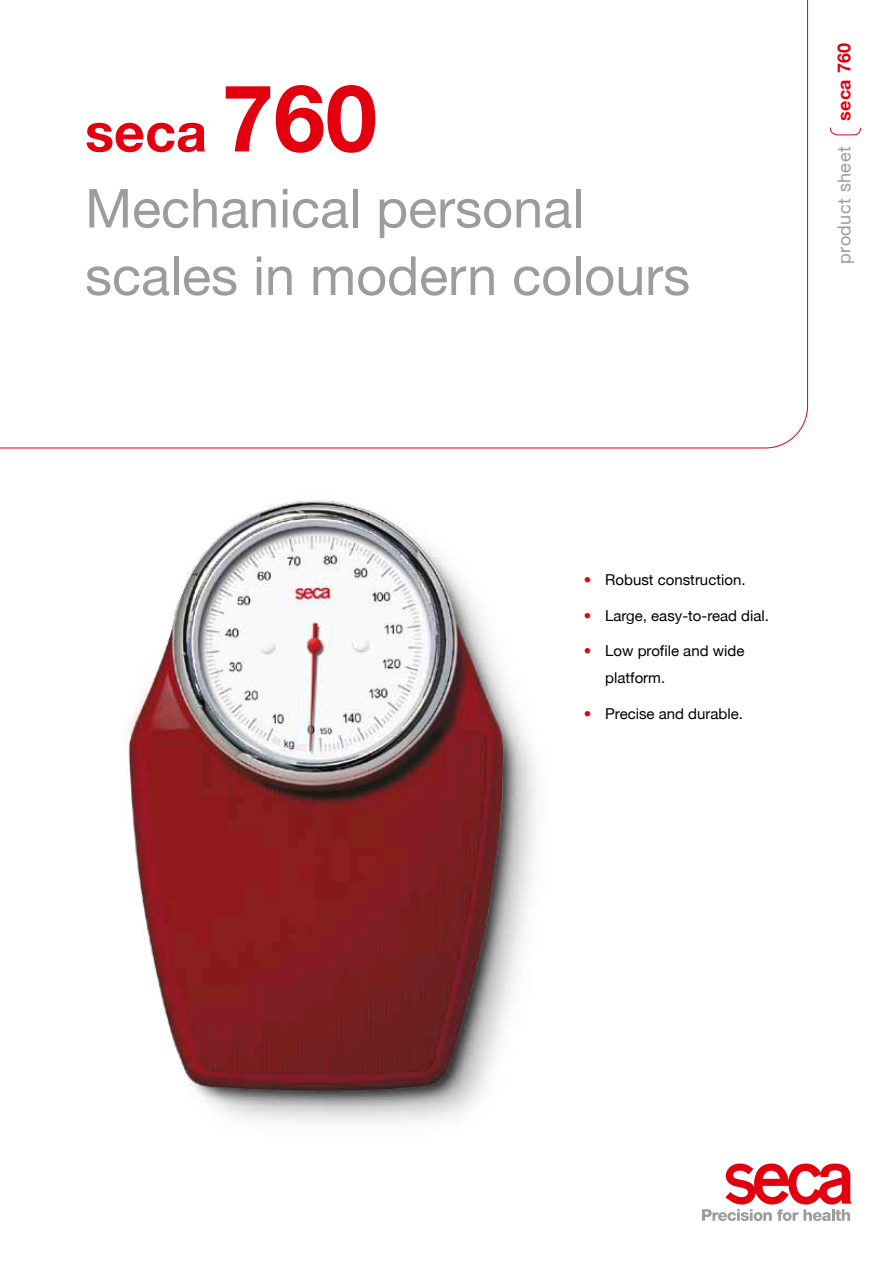
<style>
.page{position:relative;width:893px;height:1263px;background:#fff}
.page>*{position:absolute;margin:0;border:0;box-sizing:border-box;transform-origin:0 0}
.t1{font:54px/76.1px "secaglobal";color:#9c9c9c}
.t2{font:18px "secaglobal";letter-spacing:.025em;color:#9c9c9c}
.t3{font:700 18px "secaglobal";letter-spacing:.025em;color:#e2000f}
.t4{font:15px/27px "secaglobal";color:#000}
.s1{font-weight:700;color:#e2000f}
.s2{font-weight:700;font-size:93px;color:#e2000f}
.s3{color:#e2000f}
</style>
<div class="page">
<img style="left:127px;top:500px;width:410px;height:623px">
<svg style="left:830px;top:127px;width:31px;height:9px"></svg>
<svg style="left:0;top:0;width:808px;height:449px"></svg>
<svg style="left:702px;top:1163px;width:150px;height:58px"></svg>
<h1 class="t1" style="left:85px;top:95px;width:501px"><span class="s1">seca</span> <span class="s2">760<br></span>Mechanical personal</h1>
<h1 class="t1" style="left:85px;top:238px;width:607px">scales in modern colours</h1>
<p class="t3" style="left:834px;top:121px;width:80px;rotate:-90deg">seca 760</p>
<p class="t2" style="left:834px;top:264px;width:119px;rotate:-90deg">product sheet</p>
<p class="t4" style="left:584px;top:566px;width:163px"><span class="s3">•</span> Robust construction.</p>
<p class="t4" style="left:584px;top:602px;width:187px"><span class="s3">•</span> Large, easy-to-read dial.</p>
<p class="t4" style="left:605px;top:637px;width:141px;text-indent:-21px"><span class="s3">•</span> Low profile and wide platform.</p>
<p class="t4" style="left:584px;top:700px;width:161px"><span class="s3">•</span> Precise and durable.</p>
</div>
